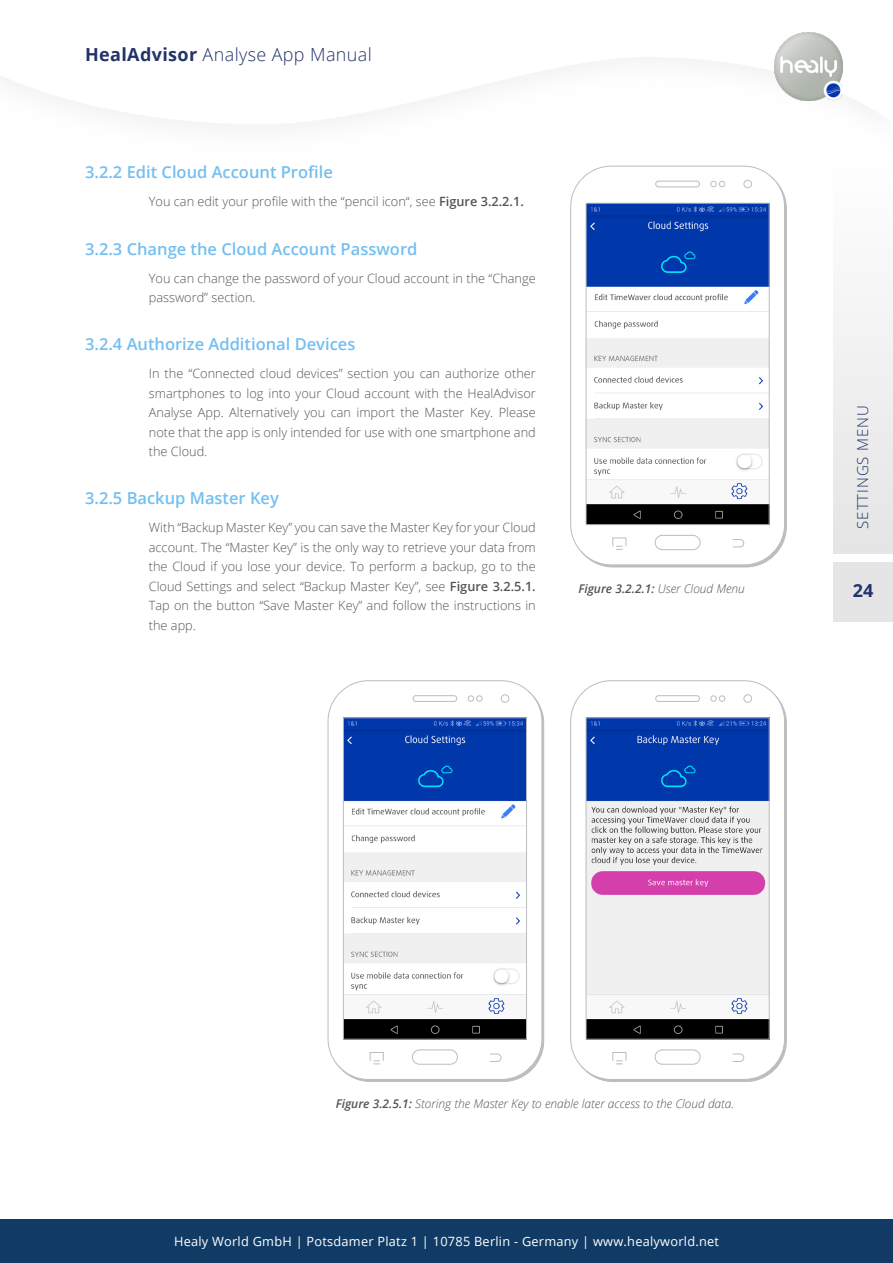
<style>
.page{position:relative;width:893px;height:1263px;background:#fff}
.page>*{position:absolute;margin:0;border:0;box-sizing:border-box;transform-origin:0 0}
.t1{font:300 18px "Open Sans";letter-spacing:.02em;color:#213369}
.t2{font:700 18px "Open Sans";color:#213369}
.B_Ü3{font:600 16.5px "Open Sans";color:#73bff2}
.t3{font:300 15px "Open Sans";letter-spacing:.06em;color:#213369}
.B_Fließtext{font:300 12.75px/19.5px "Open Sans";color:#515659;text-align:justify}
.t4{font:12.75px "Open Sans";letter-spacing:.02em;color:#fff}
.B_BU_small_kursiv{font:italic 300 12px "Open Sans";color:#515659}
.B_BU_small_kursiv-2{font:italic 600 12px "Open Sans";color:#515659}
.s1{font-weight:700}
.s2{font-weight:600}
.s3{font-weight:300}
</style>
<div class="page">
<div style="left:833px;top:161px;width:60px;height:392px;background:linear-gradient(to right,#f1f1f1,#f1f1f1)"></div>
<div style="left:833px;top:562px;width:60px;height:59px;background:#e4e5e4"></div>
<svg style="left:4px;top:58px;width:867px;height:66px"></svg>
<img style="left:774px;top:32px;width:69px;height:69px">
<div style="left:0;top:1219px;width:893px;height:44px;background:#113b65"></div>
<div style="left:570px;top:680px;width:215px;height:400px;border:1px solid #bcbdc0;border-radius:41px"></div>
<div style="left:744px;top:694px;width:8px;height:9px;border:1px solid #bcbdc0;border-radius:50%"></div>
<svg style="left:654px;top:1049px;width:47px;height:16px"></svg>
<svg style="left:655px;top:695px;width:45px;height:7px"></svg>
<svg style="left:710px;top:695px;width:15px;height:7px"></svg>
<svg style="left:732px;top:1053px;width:12px;height:9px"></svg>
<div style="left:612px;top:1052px;width:14px;height:9px;border:1px solid #bcbdc0"></div>
<svg style="left:616px;top:1060px;width:7px;height:4px"></svg>
<img style="left:588px;top:719px;width:179px;height:318px">
<div style="left:586px;top:717px;width:183px;height:322px;border:1px solid #bcbdc0"></div>
<div style="left:328px;top:680px;width:214px;height:400px;border:1px solid #bcbdc0;border-radius:41px"></div>
<div style="left:501px;top:694px;width:8px;height:9px;border:1px solid #bcbdc0;border-radius:50%"></div>
<svg style="left:412px;top:1049px;width:46px;height:16px"></svg>
<svg style="left:412px;top:695px;width:45px;height:7px"></svg>
<svg style="left:468px;top:695px;width:15px;height:7px"></svg>
<svg style="left:490px;top:1053px;width:12px;height:9px"></svg>
<div style="left:370px;top:1052px;width:14px;height:9px;border:1px solid #bcbdc0"></div>
<svg style="left:373px;top:1060px;width:7px;height:4px"></svg>
<img style="left:345px;top:719px;width:180px;height:318px">
<div style="left:343px;top:717px;width:184px;height:322px;border:1px solid #bcbdc0"></div>
<div style="left:570px;top:166px;width:215px;height:399px;border:1px solid #bcbdc0;border-radius:41px"></div>
<div style="left:744px;top:180px;width:8px;height:8px;border:1px solid #bcbdc0;border-radius:50%"></div>
<svg style="left:654px;top:535px;width:47px;height:15px"></svg>
<svg style="left:655px;top:181px;width:45px;height:6px"></svg>
<svg style="left:710px;top:181px;width:15px;height:6px"></svg>
<svg style="left:732px;top:539px;width:12px;height:8px"></svg>
<div style="left:612px;top:538px;width:14px;height:8px;border:1px solid #bcbdc0"></div>
<svg style="left:616px;top:546px;width:7px;height:4px"></svg>
<img style="left:588px;top:205px;width:179px;height:318px">
<div style="left:586px;top:203px;width:183px;height:322px;border:1px solid #bcbdc0"></div>
<h1 class="t1" style="left:85px;top:43px;width:288px"><span class="s1">HealAdvisor</span> Analyse App Manual</h1>
<p class="B_Ü3" style="left:85px;top:161px;width:249px">3.2.2 Edit Cloud Account Profile</p>
<p class="B_Fließtext" style="left:149px;top:192px;width:377px">You can edit your profile with the “pencil icon“, see <span class="s2">Figure 3.2.2.1.</span></p>
<p class="B_Ü3" style="left:85px;top:237px;width:334px">3.2.3 Change the Cloud Account Password</p>
<p class="B_Fließtext" style="left:149px;top:268px;width:388px">You can change the password of your Cloud account in the “Change password” section.</p>
<p class="B_Ü3" style="left:85px;top:333px;width:272px">3.2.4 Authorize Additional Devices</p>
<p class="B_Fließtext" style="left:149px;top:363px;width:388px">In the “Connected cloud devices” section you can authorize other smartphones to log into your Cloud account with the HealAdvisor Analyse App. Alternatively you can import the Master Key. Please note that the app is only intended for use with one smartphone and the Cloud.</p>
<p class="B_Ü3" style="left:85px;top:487px;width:195px">3.2.5 Backup Master Key</p>
<p class="B_Fließtext" style="left:149px;top:517px;width:388px">With “Backup Master Key” you can save the Master Key for your Cloud account. The “Master Key” is the only way to retrieve your data from the Cloud if you lose your device. To perform a backup, go to the Cloud Settings and select “Backup Master Key”, see <span class="s2">Figure 3.2.5.1.<br></span>Tap on the button “Save Master Key” and follow the instructions in the app.</p>
<p class="B_BU_small_kursiv-2" style="left:578px;top:581px;width:168px">Figure 3.2.2.1: <span class="s3">User Cloud Menu</span></p>
<p class="t3" style="left:852px;top:529px;width:125px;rotate:-90deg">SETTINGS MENU</p>
<h1 class="t2" style="left:853px;top:578px;width:22px">24</h1>
<p class="B_BU_small_kursiv" style="left:336px;top:1095px;width:400px"><span class="s2">Figure 3.2.5.1:</span> Storing the Master Key to enable later access to the Cloud data.</p>
<p class="t4" style="left:174px;top:1233px;width:546px">Healy World GmbH | Potsdamer Platz 1 | 10785 Berlin - Germany | www.healyworld.net</p>
</div>
